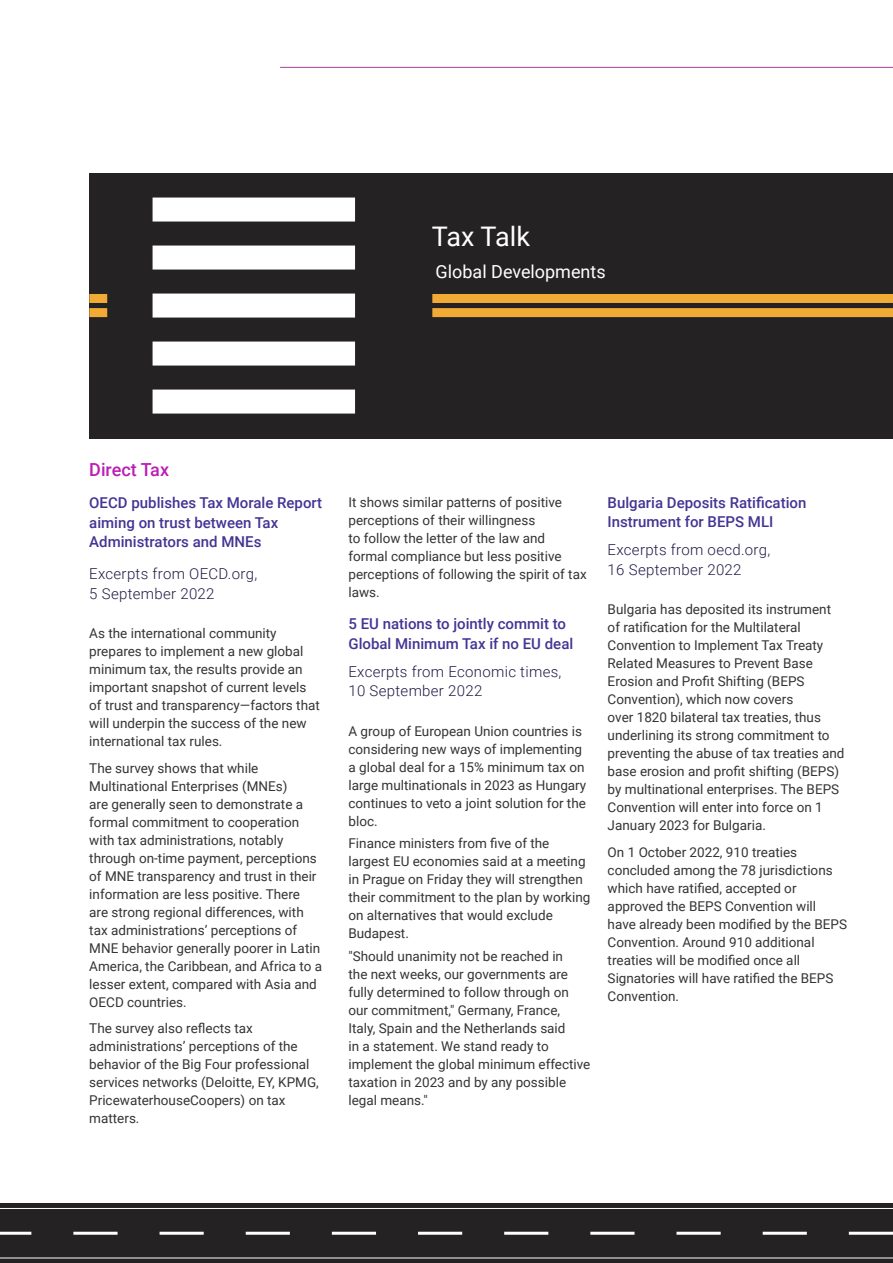
<style>
.page{position:relative;width:893px;height:1263px;background:#fff}
.page>*{position:absolute;margin:0;border:0;box-sizing:border-box;transform-origin:0 0}
.t1{font:27px "Roboto";color:#fff}
.t2{font:18px "Roboto";color:#fff}
.t3{font:500 18px "Roboto";color:#ba1fb5}
.t4{font:500 15px/19.5px "Roboto";color:#463494}
.t5{font:300 15px/19.5px "Roboto";letter-spacing:.02em;color:#211c48}
.t6{font:13.5px/18px "Roboto";color:#343433}
</style>
<div class="page">
<hr style="left:280px;top:67px;width:613px;height:1px;background:#a43f97">
<div style="left:0;top:1203px;width:893px;height:60px;background:#242223"></div>
<svg style="left:0;top:1232px;width:893px;height:3px"></svg>
<hr style="left:0;top:1208px;width:893px;height:1px;background:#fff">
<hr style="left:0;top:1258px;width:893px;height:1px;background:#fff">
<div style="left:89px;top:173px;width:804px;height:265px;background:#242223"></div>
<div style="left:153px;top:198px;width:202px;height:24px;background:#fff"></div>
<div style="left:153px;top:246px;width:202px;height:24px;background:#fff"></div>
<div style="left:153px;top:294px;width:202px;height:24px;background:#fff"></div>
<div style="left:153px;top:390px;width:202px;height:24px;background:#fff"></div>
<div style="left:153px;top:342px;width:202px;height:24px;background:#fff"></div>
<div style="left:432px;top:294px;width:461px;height:9px;background:#f1ab34"></div>
<div style="left:432px;top:308px;width:461px;height:9px;background:#f1ab34"></div>
<div style="left:89px;top:294px;width:18px;height:9px;background:#f1ab34"></div>
<div style="left:89px;top:308px;width:18px;height:9px;background:#f1ab34"></div>
<h1 class="t1" style="left:432px;top:218px;width:100px">Tax Talk</h1>
<h2 class="t2" style="left:436px;top:259px;width:172px">Global Developments</h2>
<h2 class="t3" style="left:89px;top:457px;width:81px">Direct Tax</h2>
<p class="t4" style="left:89px;top:493px;width:234px">OECD publishes Tax Morale Report aiming on trust between Tax<br>Administrators and MNEs</p>
<p class="t5" style="left:89px;top:564px;width:169px">Excerpts from OECD.org,<br>5 September 2022</p>
<p class="t6" style="left:89px;top:624px;width:232px">As the international community prepares to implement a new global minimum tax, the results provide an important snapshot of current levels of trust and transparency—factors that will underpin the success of the new international tax rules.</p>
<p class="t6" style="left:89px;top:758px;width:234px">The survey shows that while Multinational Enterprises (MNEs)<br>are generally seen to demonstrate a formal commitment to cooperation with tax administrations, notably through on-time payment, perceptions of MNE transparency and trust in their information are less positive. There are strong regional differences, with tax administrations’ perceptions of MNE behavior generally poorer in Latin America, the Caribbean, and Africa to a lesser extent, compared with Asia and OECD countries.</p>
<p class="t6" style="left:89px;top:1019px;width:231px">The survey also reflects tax administrations’ perceptions of the behavior of the Big Four professional services networks (Deloitte, EY, KPMG,<br>PricewaterhouseCoopers) on tax matters.</p>
<p class="t6" style="left:348px;top:492px;width:240px">It shows similar patterns of positive perceptions of their willingness<br>to follow the letter of the law and formal compliance but less positive perceptions of following the spirit of tax laws.</p>
<p class="t4" style="left:348px;top:613px;width:226px">5 EU nations to jointly commit to<br>Global Minimum Tax if no EU deal</p>
<p class="t5" style="left:348px;top:661px;width:215px">Excerpts from Economic times,<br>10 September 2022</p>
<p class="t6" style="left:348px;top:722px;width:239px">A group of European Union countries is considering new ways of implementing a global deal for a 15% minimum tax on large multinationals in 2023 as Hungary continues to veto a joint solution for the bloc.</p>
<p class="t6" style="left:348px;top:834px;width:243px">Finance ministers from five of the largest EU economies said at a meeting in Prague on Friday they will strengthen their commitment to the plan by working on alternatives that would exclude<br>Budapest.</p>
<p class="t6" style="left:348px;top:946px;width:243px">"Should unanimity not be reached in<br>the next weeks, our governments are fully determined to follow through on our commitment," Germany, France, Italy, Spain and the Netherlands said<br>in a statement. We stand ready to implement the global minimum effective taxation in 2023 and by any possible legal means."</p>
<p class="t4" style="left:608px;top:492px;width:200px">Bulgaria Deposits Ratification<br>Instrument for BEPS MLI</p>
<p class="t5" style="left:608px;top:540px;width:164px">Excerpts from oecd.org,<br>16 September 2022</p>
<p class="t6" style="left:608px;top:600px;width:238px">Bulgaria has deposited its instrument of ratification for the Multilateral Convention to Implement Tax Treaty Related Measures to Prevent Base Erosion and Profit Shifting (BEPS Convention), which now covers<br>over 1820 bilateral tax treaties, thus underlining its strong commitment to preventing the abuse of tax treaties and base erosion and profit shifting (BEPS) by multinational enterprises. The BEPS Convention will enter into force on 1<br>January 2023 for Bulgaria.</p>
<p class="t6" style="left:608px;top:842px;width:241px">On 1 October 2022, 910 treaties concluded among the 78 jurisdictions which have ratified, accepted or approved the BEPS Convention will have already been modified by the BEPS<br>Convention. Around 910 additional treaties will be modified once all<br>Signatories will have ratified the BEPS<br>Convention.</p>
</div>
